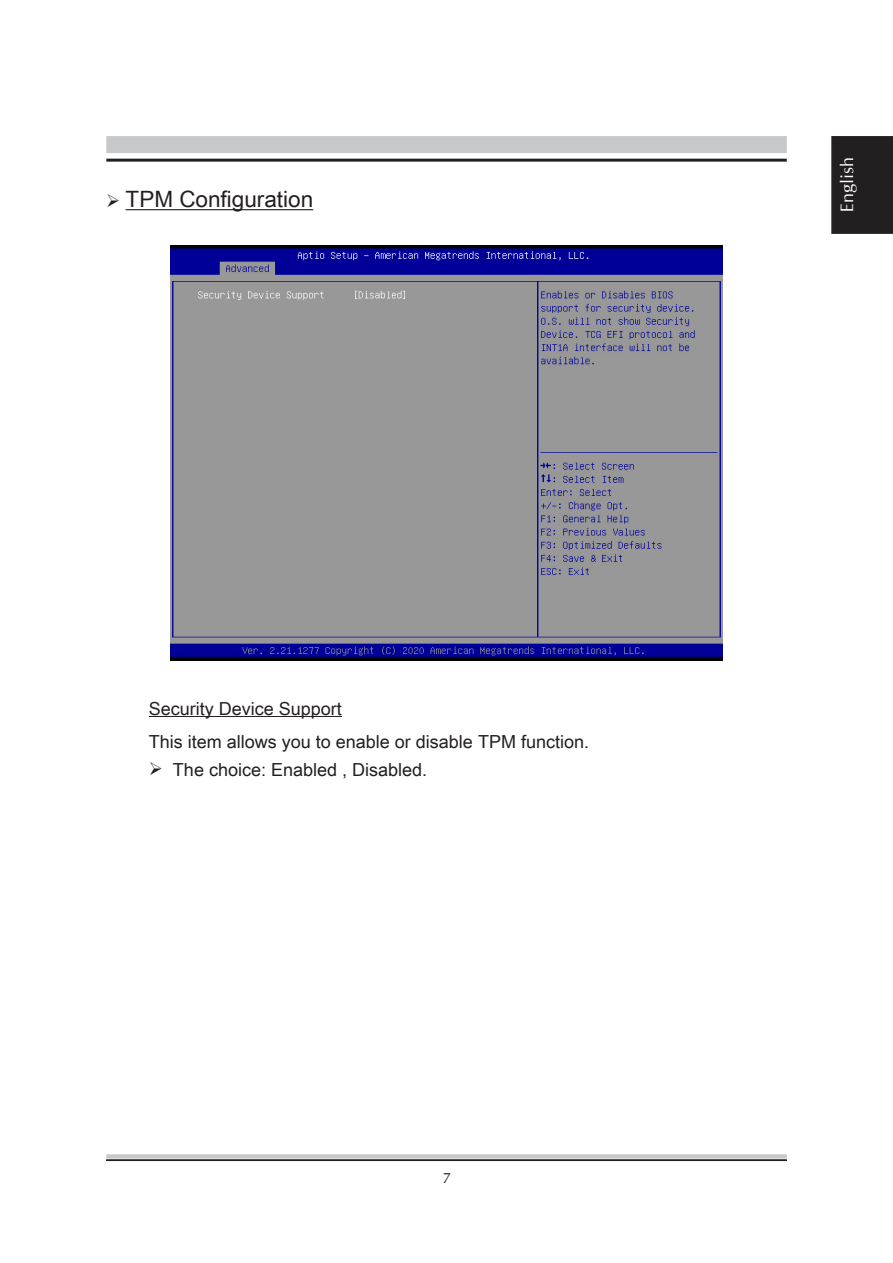
<style>
.page{position:relative;width:893px;height:1263px;background:#fff}
.page>*{position:absolute;margin:0;border:0;box-sizing:border-box;transform-origin:0 0}
.段落樣式3{font:22.5px "Arial Unicode MS";color:#231f20}
.Body1{font:18px "Arial Unicode MS";color:#231f20}
.Body{font:18px "Arial Unicode MS";color:#231f20}
.t1{font:18px "Cg Omega";color:#fff}
.t2{font:15px "Cg Omega";color:#231f20}
</style>
<div class="page">
<hr style="left:106px;top:159px;width:681px;height:3px;background:#231f20">
<div style="left:106px;top:136px;width:681px;height:17px;background:#c7c8ca"></div>
<svg style="left:106px;top:1154px;width:681px;height:4px;background:#cbccce"></svg>
<div style="left:106px;top:1159px;width:681px;height:2px;background:#231f20;border:1px solid #231f20"></div>
<div style="left:831px;top:136px;width:62px;height:98px;background:#231f20"></div>
<hr style="left:126px;top:209px;width:187px;height:1px;background:#231f20">
<hr style="left:149px;top:716px;width:193px;height:1px;background:#231f20">
<img style="left:170px;top:246px;width:553px;height:415px">
<p class="段落樣式3" style="left:106px;top:183px;width:208px">➢ TPM Configuration</p>
<p class="Body1" style="left:149px;top:695px;width:195px">Security Device Support</p>
<p class="Body" style="left:149px;top:729px;width:442px">This item allows you to enable or disable TPM function.</p>
<p class="Body1" style="left:149px;top:756px;width:280px">➢ The choice: Enabled , Disabled.</p>
<p class="t2" style="left:442px;top:1170px;width:10px">7</p>
<p class="t1" style="left:837px;top:212px;width:57px;rotate:-90deg">English</p>
</div>
